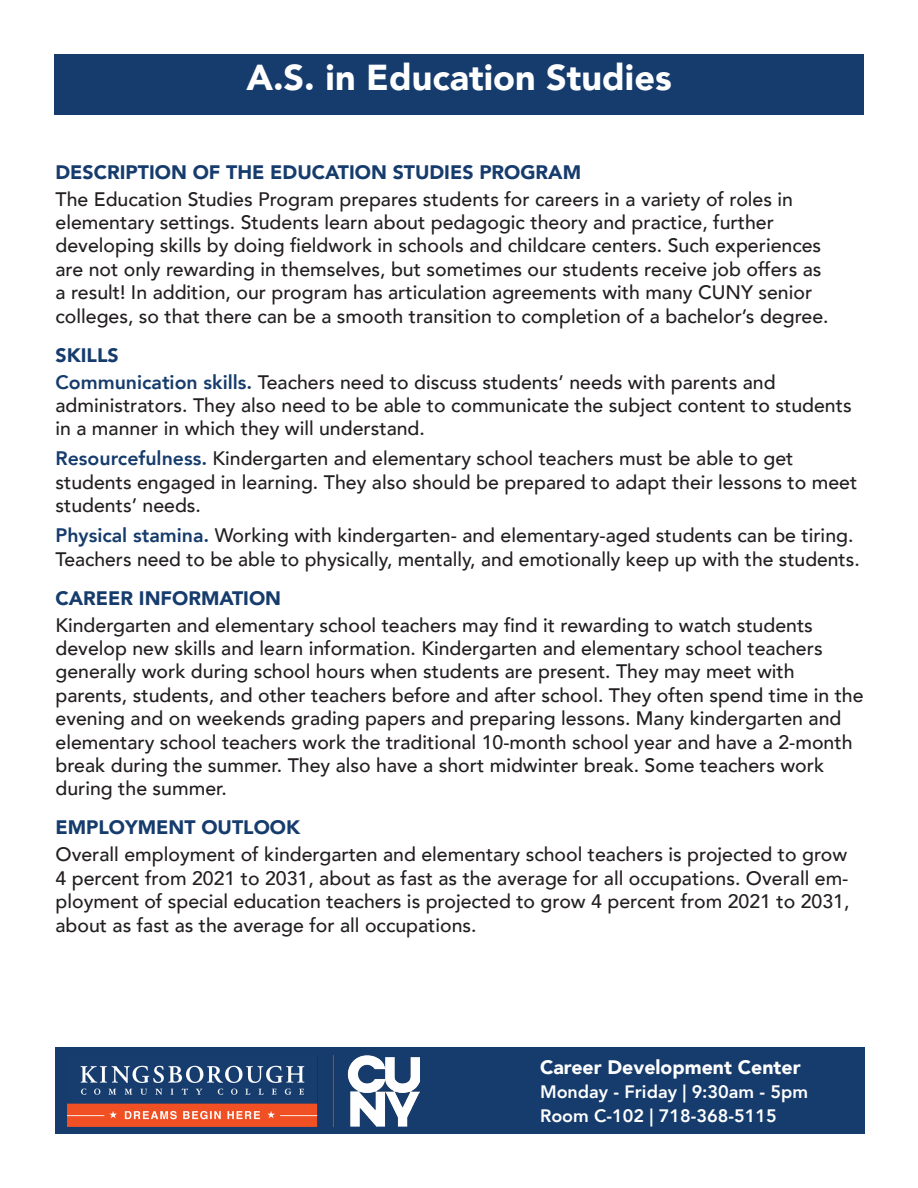
<style>
.page{position:relative;width:918px;height:1188px;background:#fff}
.page>*{position:absolute;margin:0;border:0;box-sizing:border-box;transform-origin:0 0}
.t1{font:900 36px "Avenir";color:#fff}
.t2{font:500 19.5px/23.4px "Avenir";color:#231f20}
.t3{font:900 19.5px "Avenir";color:#163c6d}
.t4{font:900 19.5px "Avenir";color:#fff}
.t5{font:800 18px/24px "Avenir";color:#fff}
.s1{font-weight:900;color:#163c6d}
.s2{font-weight:800;color:#163c6d}
</style>
<div class="page">
<div style="left:54px;top:54px;width:810px;height:60px;background:#163c6d"></div>
<div style="left:56px;top:1048px;width:810px;height:86px;background:#163c6d"></div>
<img style="left:68px;top:1055px;width:352px;height:71px">
<h1 class="t1" style="left:246px;top:47px;width:427px">A.S. in Education Studies</h1>
<p class="t3" style="left:56px;top:155px;width:527px">DESCRIPTION OF THE EDUCATION STUDIES PROGRAM</p>
<p class="t2" style="left:56px;top:186px;width:775px">The Education Studies Program prepares students for careers in a variety of roles in elementary settings. Students learn about pedagogic theory and practice, further developing skills by doing fieldwork in schools and childcare centers. Such experiences are not only rewarding in themselves, but sometimes our students receive job offers as a result! In addition, our program has articulation agreements with many CUNY senior colleges, so that there can be a smooth transition to completion of a bachelor’s degree.</p>
<p class="t2" style="left:56px;top:340px;width:722px;line-height:27px"><span class="s1">SKILLS<br></span><span class="s2">Communication skills.</span> Teachers need to discuss students’ needs with parents and</p>
<p class="t2" style="left:56px;top:392px;width:798px">administrators. They also need to be able to communicate the subject content to students in a manner in which they will understand.</p>
<p class="t2" style="left:56px;top:446px;width:803px"><span class="s2">Resourcefulness.</span> Kindergarten and elementary school teachers must be able to get students engaged in learning. They also should be prepared to adapt their lessons to meet students’ needs.</p>
<p class="t2" style="left:56px;top:523px;width:806px"><span class="s2">Physical stamina.</span> Working with kindergarten- and elementary-aged students can be tiring.<br>Teachers need to be able to physically, mentally, and emotionally keep up with the students.</p>
<p class="t3" style="left:56px;top:581px;width:227px">CAREER INFORMATION</p>
<p class="t2" style="left:56px;top:612px;width:810px">Kindergarten and elementary school teachers may find it rewarding to watch students develop new skills and learn information. Kindergarten and elementary school teachers generally work during school hours when students are present. They may meet with parents, students, and other teachers before and after school. They often spend time in the evening and on weekends grading papers and preparing lessons. Many kindergarten and elementary school teachers work the traditional 10-month school year and have a 2-month break during the summer. They also have a short midwinter break. Some teachers work during the summer.</p>
<p class="t3" style="left:56px;top:811px;width:246px">EMPLOYMENT OUTLOOK</p>
<p class="t2" style="left:56px;top:842px;width:796px;text-align:justify">Overall employment of kindergarten and elementary school teachers is projected to grow 4 percent from 2021 to 2031, about as fast as the average for all occupations. Overall em&shy;ployment of special education teachers is projected to grow 4 percent from 2021 to 2031, about as fast as the average for all occupations.</p>
<p class="t4" style="left:540px;top:1050px;width:262px">Career Development Center</p>
<p class="t5" style="left:540px;top:1080px;width:270px">Monday - Friday | 9:30am - 5pm<br>Room C-102 | 718-368-5115</p>
</div>
